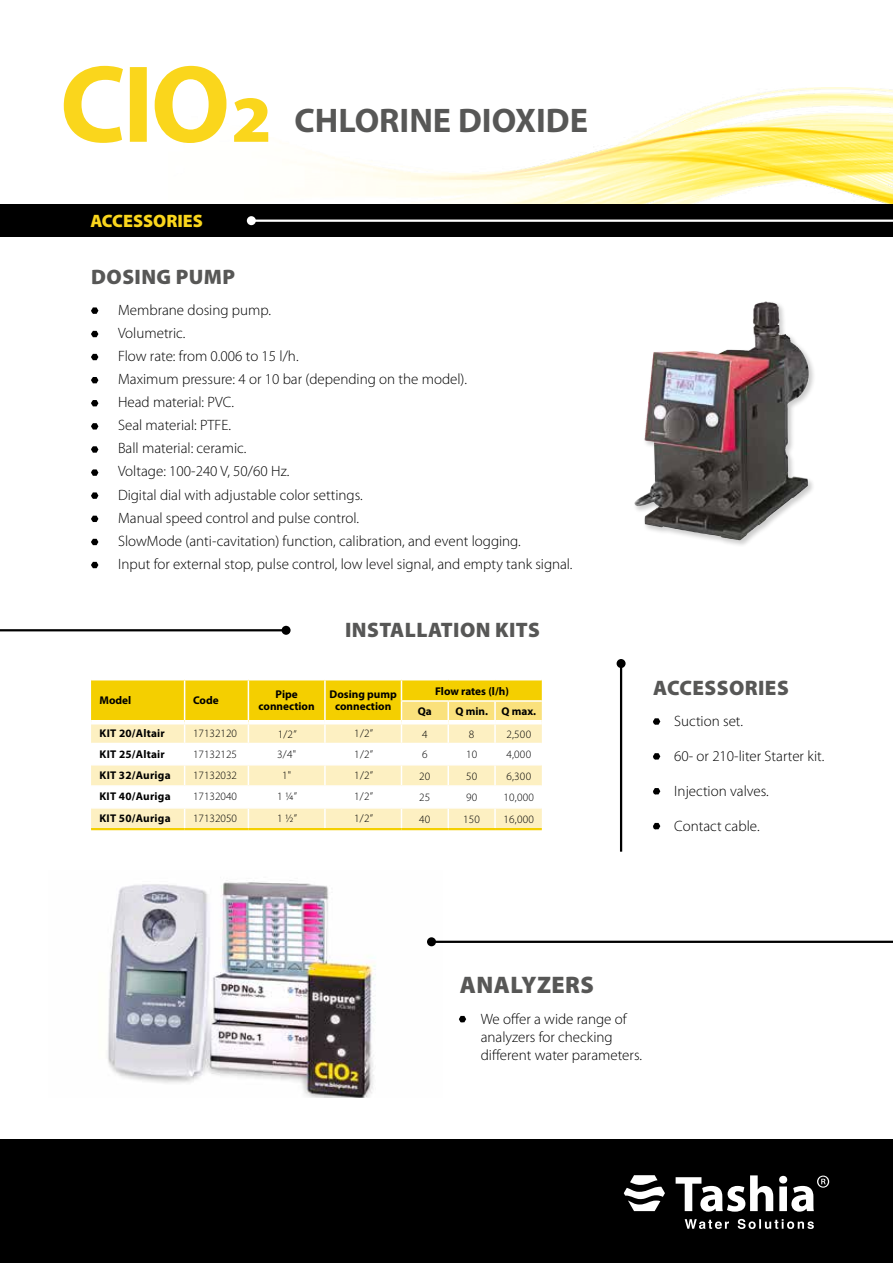
<style>
.page{position:relative;width:893px;height:1263px;background:#fff}
.page>*{position:absolute;margin:0;border:0;box-sizing:border-box;transform-origin:0 0}
.t1{font:700 34.2px "Myriad Pro";color:#575756}
.t2{font:900 24px "Myriad Pro";letter-spacing:.02em;color:#575756}
.t3{font:900 21px "Myriad Pro";letter-spacing:.02em;color:#575756}
.t4{font:900 18px "Myriad Pro";color:#fad61c}
.t5{font:300 15px/18px "Myriad Pro";color:#000}
.t6{font:300 11.25px "Myriad Pro";color:#000}
.t7{font:700 11.25px/12px "Myriad Pro";color:#000;text-align:center}
.t8{font:700 11.25px "Myriad Pro";letter-spacing:.02em;color:#000}
.s1{font-weight:900}
</style>
<div class="page">
<div style="left:0;top:1140px;width:893px;height:123px;background:#000"></div>
<img style="left:268px;top:87px;width:625px;height:116px">
<svg style="left:64px;top:66px;width:204px;height:77px"></svg>
<svg style="left:685px;top:1219px;width:129px;height:10px"></svg>
<svg style="left:676px;top:1175px;width:153px;height:37px"></svg>
<svg style="left:624px;top:1175px;width:41px;height:36px"></svg>
<img style="left:108px;top:880px;width:334px;height:217px">
<div style="left:633px;top:301px;width:183px;height:246px;background:#000;opacity:.2"></div>
<img style="left:634px;top:301px;width:132px;height:215px">
<hr style="left:0;top:629px;width:286px;height:2px;background:#000">
<div style="left:282px;top:626px;width:9px;height:9px;background:#000;border-radius:50%"></div>
<hr style="left:431px;top:941px;width:462px;height:2px;background:#000">
<div style="left:427px;top:937px;width:9px;height:9px;background:#000;border-radius:50%"></div>
<div style="left:0;top:204px;width:893px;height:32px;background:#000"></div>
<hr style="left:251px;top:220px;width:642px;height:2px;background:#fff">
<div style="left:247px;top:216px;width:9px;height:9px;background:#fff;border-radius:50%"></div>
<svg style="left:91px;top:307px;width:7px;height:7px"></svg>
<svg style="left:91px;top:331px;width:7px;height:6px"></svg>
<svg style="left:91px;top:354px;width:7px;height:6px"></svg>
<svg style="left:91px;top:377px;width:7px;height:6px"></svg>
<svg style="left:91px;top:400px;width:7px;height:6px"></svg>
<svg style="left:91px;top:423px;width:7px;height:6px"></svg>
<svg style="left:91px;top:446px;width:7px;height:7px"></svg>
<svg style="left:91px;top:469px;width:7px;height:7px"></svg>
<svg style="left:91px;top:492px;width:7px;height:7px"></svg>
<svg style="left:91px;top:516px;width:7px;height:6px"></svg>
<svg style="left:91px;top:539px;width:7px;height:6px"></svg>
<svg style="left:91px;top:562px;width:7px;height:6px"></svg>
<hr style="left:620px;top:663px;width:2px;height:189px;background:#000">
<div style="left:617px;top:659px;width:9px;height:9px;background:#000;border-radius:50%"></div>
<svg style="left:653px;top:718px;width:7px;height:7px"></svg>
<svg style="left:653px;top:753px;width:7px;height:6px"></svg>
<svg style="left:653px;top:788px;width:7px;height:6px"></svg>
<svg style="left:653px;top:823px;width:7px;height:6px"></svg>
<svg style="left:459px;top:1016px;width:7px;height:6px"></svg>
<hr style="left:91px;top:828px;width:94px;height:2px;background:#f4cf00">
<hr style="left:185px;top:828px;width:63px;height:2px;background:#f4cf00">
<hr style="left:248px;top:828px;width:77px;height:2px;background:#f4cf00">
<hr style="left:325px;top:828px;width:76px;height:2px;background:#f4cf00">
<hr style="left:401px;top:828px;width:47px;height:2px;background:#f4cf00">
<hr style="left:448px;top:828px;width:47px;height:2px;background:#f4cf00">
<hr style="left:495px;top:828px;width:47px;height:2px;background:#f4cf00">
<svg style="left:91px;top:680px;width:451px;height:148px"></svg>
<hr style="left:91px;top:764px;width:94px;height:1px;background:#fff">
<hr style="left:185px;top:764px;width:63px;height:1px;background:#fff">
<hr style="left:248px;top:764px;width:77px;height:1px;background:#fff">
<hr style="left:325px;top:764px;width:76px;height:1px;background:#fff">
<hr style="left:401px;top:764px;width:47px;height:1px;background:#fff">
<hr style="left:448px;top:764px;width:47px;height:1px;background:#fff">
<hr style="left:495px;top:764px;width:47px;height:1px;background:#fff">
<hr style="left:91px;top:785px;width:94px;height:2px;background:#fff">
<hr style="left:185px;top:785px;width:63px;height:2px;background:#fff">
<hr style="left:248px;top:785px;width:77px;height:2px;background:#fff">
<hr style="left:325px;top:785px;width:76px;height:2px;background:#fff">
<hr style="left:91px;top:807px;width:94px;height:2px;background:#fff">
<hr style="left:185px;top:807px;width:63px;height:2px;background:#fff">
<hr style="left:248px;top:807px;width:77px;height:2px;background:#fff">
<hr style="left:325px;top:807px;width:76px;height:2px;background:#fff">
<hr style="left:185px;top:720px;width:63px;height:4px;background:#fff">
<p class="t4" style="left:90px;top:209px;width:114px">ACCESSORIES</p>
<h1 class="t1" style="left:295px;top:101px;width:295px">CHLORINE DIOXIDE</h1>
<h3 class="t3" style="left:91px;top:263px;width:145px">DOSING PUMP</h3>
<p class="t5" style="left:91px;top:301px;width:181px"><span class="s1">•</span> Membrane dosing pump.</p>
<p class="t5" style="left:91px;top:324px;width:96px"><span class="s1">•</span> Volumetric.</p>
<p class="t5" style="left:91px;top:347px;width:209px"><span class="s1">•</span> Flow rate: from 0.006 to 15 l/h.</p>
<p class="t5" style="left:91px;top:370px;width:378px"><span class="s1">•</span> Maximum pressure: 4 or 10 bar (depending on the model).</p>
<p class="t5" style="left:91px;top:393px;width:144px"><span class="s1">•</span> Head material: PVC.</p>
<p class="t5" style="left:91px;top:416px;width:142px"><span class="s1">•</span> Seal material: PTFE.</p>
<p class="t5" style="left:91px;top:439px;width:157px"><span class="s1">•</span> Ball material: ceramic.</p>
<p class="t5" style="left:91px;top:462px;width:200px"><span class="s1">•</span> Voltage: 100-240 V, 50/60 Hz.</p>
<p class="t5" style="left:91px;top:485px;width:273px"><span class="s1">•</span> Digital dial with adjustable color settings.</p>
<p class="t5" style="left:91px;top:508px;width:269px"><span class="s1">•</span> Manual speed control and pulse control.</p>
<p class="t5" style="left:91px;top:532px;width:431px"><span class="s1">•</span> SlowMode (anti-cavitation) function, calibration, and event logging.</p>
<p class="t5" style="left:91px;top:555px;width:483px"><span class="s1">•</span> Input for external stop, pulse control, low level signal, and empty tank signal.</p>
<h3 class="t3" style="left:345px;top:616px;width:196px">INSTALLATION KITS</h3>
<p class="t7" style="left:100px;top:695px;width:33px">Model</p>
<p class="t7" style="left:193px;top:695px;width:27px">Code</p>
<p class="t7" style="left:259px;top:689px;width:58px">Pipe connection</p>
<p class="t7" style="left:329px;top:689px;width:69px">Dosing pump connection</p>
<p class="t7" style="left:435px;top:685px;width:75px">Flow rates (l/h)</p>
<p class="t7" style="left:418px;top:705px;width:16px">Qa</p>
<p class="t7" style="left:455px;top:705px;width:82px">Q min. Q max.</p>
<p class="t8" style="left:100px;top:727px;width:67px">KIT 20/Altair</p>
<p class="t6" style="left:193px;top:726px;width:45px">17132120</p>
<p class="t6" style="left:278px;top:727px;width:20px">1/2”</p>
<p class="t6" style="left:354px;top:726px;width:20px">1/2”</p>
<p class="t6" style="left:422px;top:727px;width:7px">4</p>
<p class="t6" style="left:469px;top:727px;width:7px">8</p>
<p class="t6" style="left:506px;top:727px;width:26px">2,500</p>
<p class="t8" style="left:100px;top:748px;width:67px">KIT 25/Altair</p>
<p class="t6" style="left:193px;top:747px;width:45px">17132125</p>
<p class="t6" style="left:277px;top:748px;width:20px">3/4"</p>
<p class="t6" style="left:354px;top:747px;width:20px">1/2”</p>
<p class="t6" style="left:422px;top:748px;width:7px">6</p>
<p class="t6" style="left:466px;top:748px;width:13px">10</p>
<p class="t6" style="left:506px;top:748px;width:26px">4,000</p>
<p class="t8" style="left:100px;top:769px;width:73px">KIT 32/Auriga</p>
<p class="t6" style="left:193px;top:769px;width:45px">17132032</p>
<p class="t6" style="left:282px;top:769px;width:11px">1"</p>
<p class="t6" style="left:354px;top:769px;width:20px">1/2”</p>
<p class="t6" style="left:419px;top:769px;width:13px">20</p>
<p class="t6" style="left:466px;top:769px;width:13px">50</p>
<p class="t6" style="left:506px;top:769px;width:26px">6,300</p>
<p class="t8" style="left:100px;top:790px;width:73px">KIT 40/Auriga</p>
<p class="t6" style="left:193px;top:790px;width:45px">17132040</p>
<p class="t6" style="left:277px;top:790px;width:21px">1 ¼”</p>
<p class="t6" style="left:354px;top:790px;width:20px">1/2”</p>
<p class="t6" style="left:419px;top:791px;width:13px">25</p>
<p class="t6" style="left:466px;top:791px;width:13px">90</p>
<p class="t6" style="left:503px;top:791px;width:32px">10,000</p>
<p class="t8" style="left:100px;top:812px;width:73px">KIT 50/Auriga</p>
<p class="t6" style="left:193px;top:812px;width:45px">17132050</p>
<p class="t6" style="left:277px;top:812px;width:21px">1 ½”</p>
<p class="t6" style="left:354px;top:812px;width:20px">1/2”</p>
<p class="t6" style="left:419px;top:812px;width:13px">40</p>
<p class="t6" style="left:463px;top:812px;width:18px">150</p>
<p class="t6" style="left:503px;top:812px;width:32px">16,000</p>
<h3 class="t3" style="left:653px;top:674px;width:137px">ACCESSORIES</h3>
<p class="t5" style="left:653px;top:711px;width:92px"><span class="s1">•</span> Suction set.</p>
<p class="t5" style="left:653px;top:746px;width:173px"><span class="s1">•</span> 60- or 210-liter Starter kit.</p>
<p class="t5" style="left:653px;top:781px;width:117px"><span class="s1">•</span> Injection valves.</p>
<p class="t5" style="left:653px;top:816px;width:108px"><span class="s1">•</span> Contact cable.</p>
<h2 class="t2" style="left:460px;top:969px;width:136px">ANALYZERS</h2>
<p class="t5" style="left:481px;top:1010px;width:163px;text-indent:-21px"><span class="s1">•</span> We offer a wide range of analyzers for checking different water parameters.</p>
</div>
